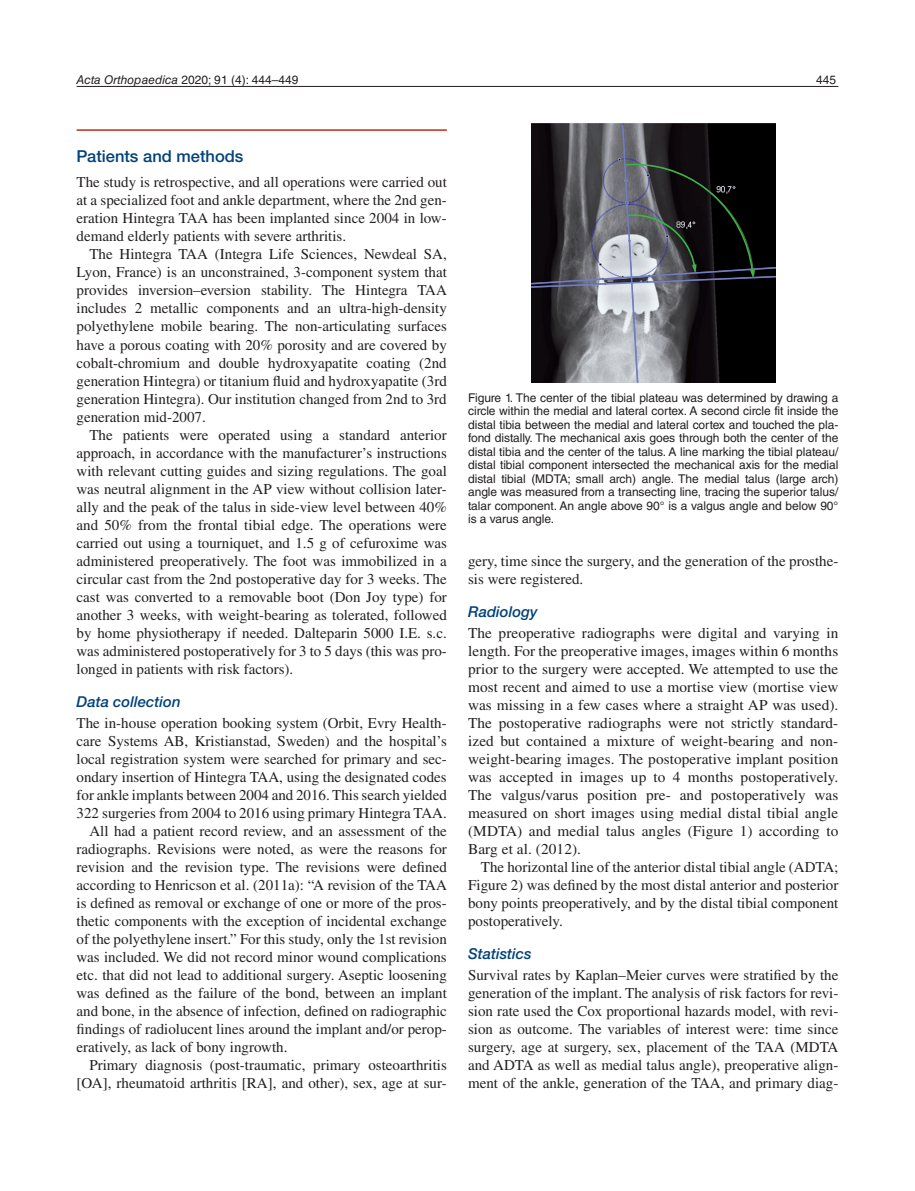
<style>
.page{position:relative;width:915px;height:1191px;background:#fff}
.page>*{position:absolute;margin:0;border:0;box-sizing:border-box;transform-origin:0 0}
.t1{font:500 16.5px "Helvetica Neue LTW1 G";color:#004279}
.t2{font:15px/18px "Times";color:#231f20;text-align:justify}
.t3{font:italic 500 15px "Helvetica Neue LTW1 G";color:#004279}
.t4{font:12px/13.5px "Helvetica LT Std";letter-spacing:-.005em;color:#231f20;text-align:justify}
.s1{font-style:italic}
</style>
<div class="page">
<hr style="left:77px;top:86px;width:761px;height:1px;background:#231f20">
<hr style="left:77px;top:129px;width:369px;height:2px;background:#bc2e18">
<svg style="left:531px;top:123px;width:244px;height:259px;background:#414246"></svg>
<p class="t4" style="left:77px;top:73px;width:223px"><span class="s1">Acta Orthopaedica</span> 2020; 91 (4): 444–449</p>
<p class="t4" style="left:816px;top:73px;width:22px">445</p>
<p class="t1" style="left:77px;top:146px;width:168px">Patients and methods</p>
<p class="t2" style="left:77px;top:173px;width:371px">The study is retrospective, and all operations were carried out at a specialized foot and ankle department, where the 2nd gen&shy;eration Hintegra TAA has been implanted since 2004 in low&shy;demand elderly patients with severe arthritis.</p>
<p class="t2" style="left:77px;top:245px;width:371px;text-indent:13px">The Hintegra TAA (Integra Life Sciences, Newdeal SA, Lyon, France) is an unconstrained, 3-component system that provides inversion–eversion stability. The Hintegra TAA includes 2 metallic components and an ultra-high-density polyethylene mobile bearing. The non-articulating surfaces have a porous coating with 20% porosity and are covered by cobalt-chromium and double hydroxyapatite coating (2nd generation Hintegra) or titanium fluid and hydroxyapatite (3rd generation Hintegra). Our institution changed from 2nd to 3rd generation mid-2007.</p>
<p class="t2" style="left:77px;top:425px;width:371px;text-indent:13px">The patients were operated using a standard anterior approach, in accordance with the manufacturer’s instructions with relevant cutting guides and sizing regulations. The goal was neutral alignment in the AP view without collision later&shy;ally and the peak of the talus in side-view level between 40% and 50% from the frontal tibial edge. The operations were carried out using a tourniquet, and 1.5 g of cefuroxime was administered preoperatively. The foot was immobilized in a circular cast from the 2nd postoperative day for 3 weeks. The cast was converted to a removable boot (Don Joy type) for another 3 weeks, with weight-bearing as tolerated, followed by home physiotherapy if needed. Dalteparin 5000 I.E. s.c. was administered postoperatively for 3 to 5 days (this was pro&shy;longed in patients with risk factors).</p>
<p class="t3" style="left:77px;top:692px;width:105px">Data collection</p>
<p class="t2" style="left:77px;top:713px;width:371px">The in-house operation booking system (Orbit, Evry Health-</p>
<p class="t2" style="left:77px;top:731px;width:371px">care Systems AB, Kristianstad, Sweden) and the hospital’s</p>
<p class="t2" style="left:77px;top:749px;width:371px">local registration system were searched for primary and sec-</p>
<p class="t2" style="left:77px;top:767px;width:371px">ondary insertion of Hintegra TAA, using the designated codes</p>
<p class="t2" style="left:77px;top:785px;width:371px">for ankle implants between 2004 and 2016. This search yielded</p>
<p class="t2" style="left:77px;top:803px;width:371px">322 surgeries from 2004 to 2016 using primary Hintegra TAA.</p>
<p class="t2" style="left:89px;top:821px;width:359px">All had a patient record review, and an assessment of the</p>
<p class="t2" style="left:77px;top:839px;width:371px">radiographs. Revisions were noted, as were the reasons for</p>
<p class="t2" style="left:77px;top:857px;width:371px">revision and the revision type. The revisions were defined</p>
<p class="t2" style="left:77px;top:875px;width:371px">according to Henricson et al. (2011a): “A revision of the TAA</p>
<p class="t2" style="left:77px;top:893px;width:371px">is defined as removal or exchange of one or more of the pros-</p>
<p class="t2" style="left:77px;top:911px;width:371px">thetic components with the exception of incidental exchange</p>
<p class="t2" style="left:77px;top:929px;width:371px">of the polyethylene insert.” For this study, only the 1st revision</p>
<p class="t2" style="left:77px;top:947px;width:371px">was included. We did not record minor wound complications</p>
<p class="t2" style="left:77px;top:965px;width:371px">etc. that did not lead to additional surgery. Aseptic loosening</p>
<p class="t2" style="left:77px;top:983px;width:371px">was defined as the failure of the bond, between an implant</p>
<p class="t2" style="left:77px;top:1001px;width:371px">and bone, in the absence of infection, defined on radiographic</p>
<p class="t2" style="left:77px;top:1019px;width:371px">findings of radiolucent lines around the implant and/or perop-</p>
<p class="t2" style="left:77px;top:1037px;width:212px">eratively, as lack of bony ingrowth.</p>
<p class="t2" style="left:89px;top:1055px;width:359px">Primary diagnosis (post-traumatic, primary osteoarthritis</p>
<p class="t2" style="left:77px;top:1073px;width:371px">[OA], rheumatoid arthritis [RA], and other), sex, age at sur-</p>
<p class="t4" style="left:468px;top:391px;width:371px">Figure 1. The center of the tibial plateau was determined by drawing a circle within the medial and lateral cortex. A second circle fit inside the distal tibia between the medial and lateral cortex and touched the pla&shy;fond distally. The mechanical axis goes through both the center of the distal tibia and the center of the talus. A line marking the tibial plateau/ distal tibial component intersected the mechanical axis for the medial distal tibial (MDTA; small arch) angle. The medial talus (large arch) angle was measured from a transecting line, tracing the superior talus/ talar component. An angle above 90° is a valgus angle and below 90° is a varus angle.</p>
<p class="t2" style="left:468px;top:551px;width:371px">gery, time since the surgery, and the generation of the prosthe&shy;sis were registered.</p>
<p class="t3" style="left:468px;top:602px;width:71px">Radiology</p>
<p class="t2" style="left:468px;top:623px;width:371px">The preoperative radiographs were digital and varying in length. For the preoperative images, images within 6 months prior to the surgery were accepted. We attempted to use the most recent and aimed to use a mortise view (mortise view was missing in a few cases where a straight AP was used).<br>The postoperative radiographs were not strictly standard&shy;ized but contained a mixture of weight-bearing and non&shy;weight-bearing images. The postoperative implant position was accepted in images up to 4 months postoperatively.<br>The valgus/varus position pre- and postoperatively was measured on short images using medial distal tibial angle (MDTA) and medial talus angles (Figure 1) according to Barg et al. (2012).</p>
<p class="t2" style="left:468px;top:857px;width:371px;text-indent:13px">The horizontal line of the anterior distal tibial angle (ADTA; Figure 2) was defined by the most distal anterior and posterior bony points preoperatively, and by the distal tibial component postoperatively.</p>
<p class="t3" style="left:468px;top:944px;width:65px">Statistics</p>
<p class="t2" style="left:468px;top:965px;width:371px">Survival rates by Kaplan–Meier curves were stratified by the generation of the implant. The analysis of risk factors for revi&shy;sion rate used the Cox proportional hazards model, with revi&shy;sion as outcome. The variables of interest were: time since surgery, age at surgery, sex, placement of the TAA (MDTA and ADTA as well as medial talus angle), preoperative align&shy;ment of the ankle, generation of the TAA, and primary diag-</p>
</div>
